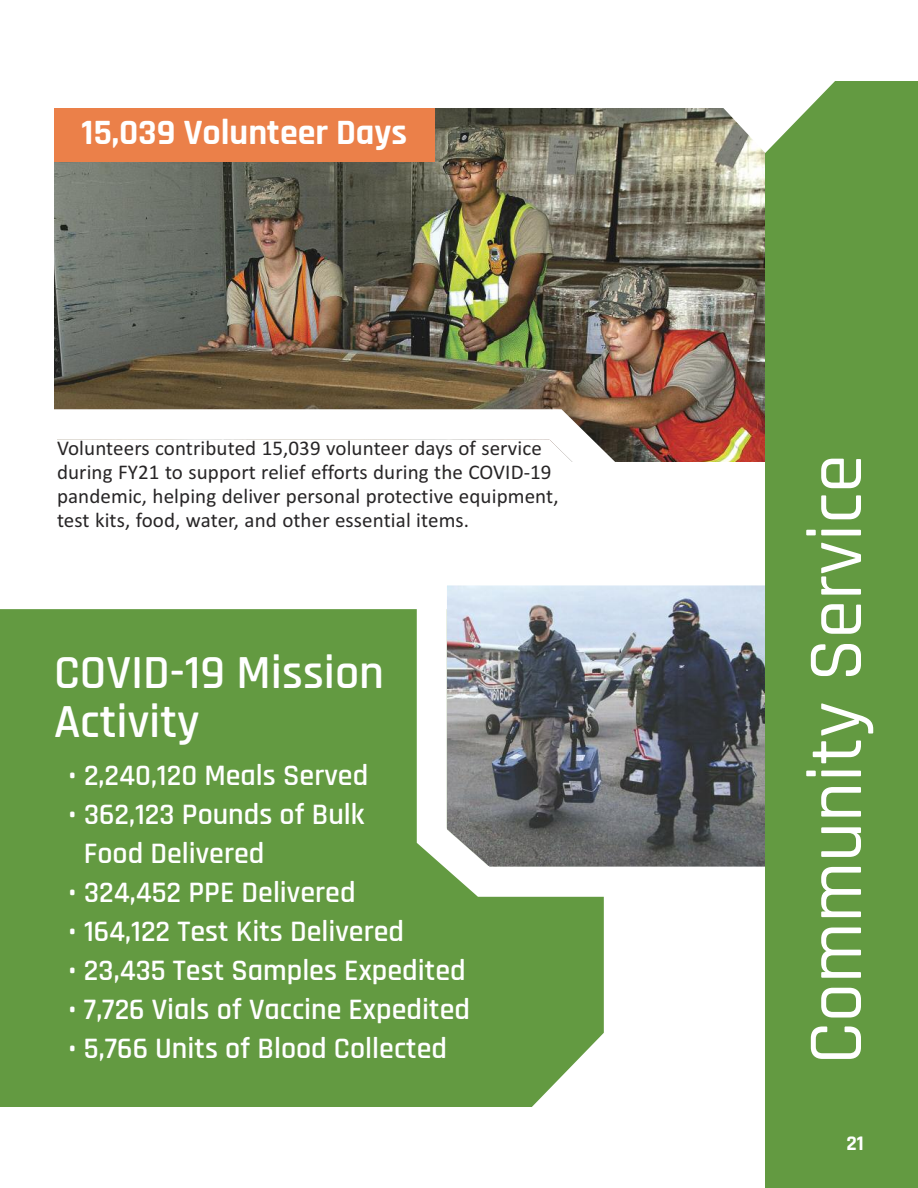
<style>
.page{position:relative;width:918px;height:1188px;background:#fff}
.page>*{position:absolute;margin:0;border:0;box-sizing:border-box;transform-origin:0 0}
.t1{font:500 78px "Rajdhani";color:#fff}
.t2{font:600 48px/49.5px "Rajdhani";color:#fff}
.t3{font:700 36px "Rajdhani";color:#fff}
.t4{font:600 30px/39px "Rajdhani";color:#fff}
.t5{font:21px/24px "Calibri";letter-spacing:.005em;color:#272526}
.t6{font:700 21px "Rajdhani";color:#fff}
</style>
<div class="page">
<img style="left:54px;top:108px;width:711px;height:354px">
<div style="left:0;top:609px;width:604px;height:498px;background:#639a41"></div>
<svg style="left:417px;top:585px;width:348px;height:312px"></svg>
<div style="left:765px;top:81px;width:153px;height:1107px;background:#639a41"></div>
<div style="left:54px;top:108px;width:381px;height:54px;background:#eb8049"></div>
<svg style="left:54px;top:409px;width:563px;height:53px"></svg>
<h3 class="t3" style="left:82px;top:111px;width:327px">15,039 Volunteer Days</h3>
<p class="t5" style="left:57px;top:436px;width:503px">Volunteers contributed 15,039 volunteer days of service during FY21 to support relief efforts during the COVID-19 pandemic, helping deliver personal protective equipment, test kits, food, water, and other essential items.</p>
<h2 class="t2" style="left:54px;top:649px;width:332px">COVID-19 Mission<br>Activity</h2>
<h3 class="t4" style="left:68px;top:757px;width:301px">• 2,240,120 Meals Served</h3>
<h3 class="t4" style="left:84px;top:796px;width:282px;text-indent:-16px">• 362,123 Pounds of Bulk<br>Food Delivered</h3>
<h3 class="t4" style="left:68px;top:874px;width:289px">• 324,452 PPE Delivered</h3>
<h3 class="t4" style="left:68px;top:913px;width:337px">• 164,122 Test Kits Delivered</h3>
<h3 class="t4" style="left:68px;top:952px;width:399px">• 23,435 Test Samples Expedited</h3>
<h3 class="t4" style="left:68px;top:991px;width:403px">• 7,726 Vials of Vaccine Expedited</h3>
<h3 class="t4" style="left:68px;top:1030px;width:380px">• 5,766 Units of Blood Collected</h3>
<h1 class="t1" style="left:791px;top:1064px;width:611px;rotate:-90deg">Community Service</h1>
<p class="t6" style="left:847px;top:1130px;width:19px">21</p>
</div>
